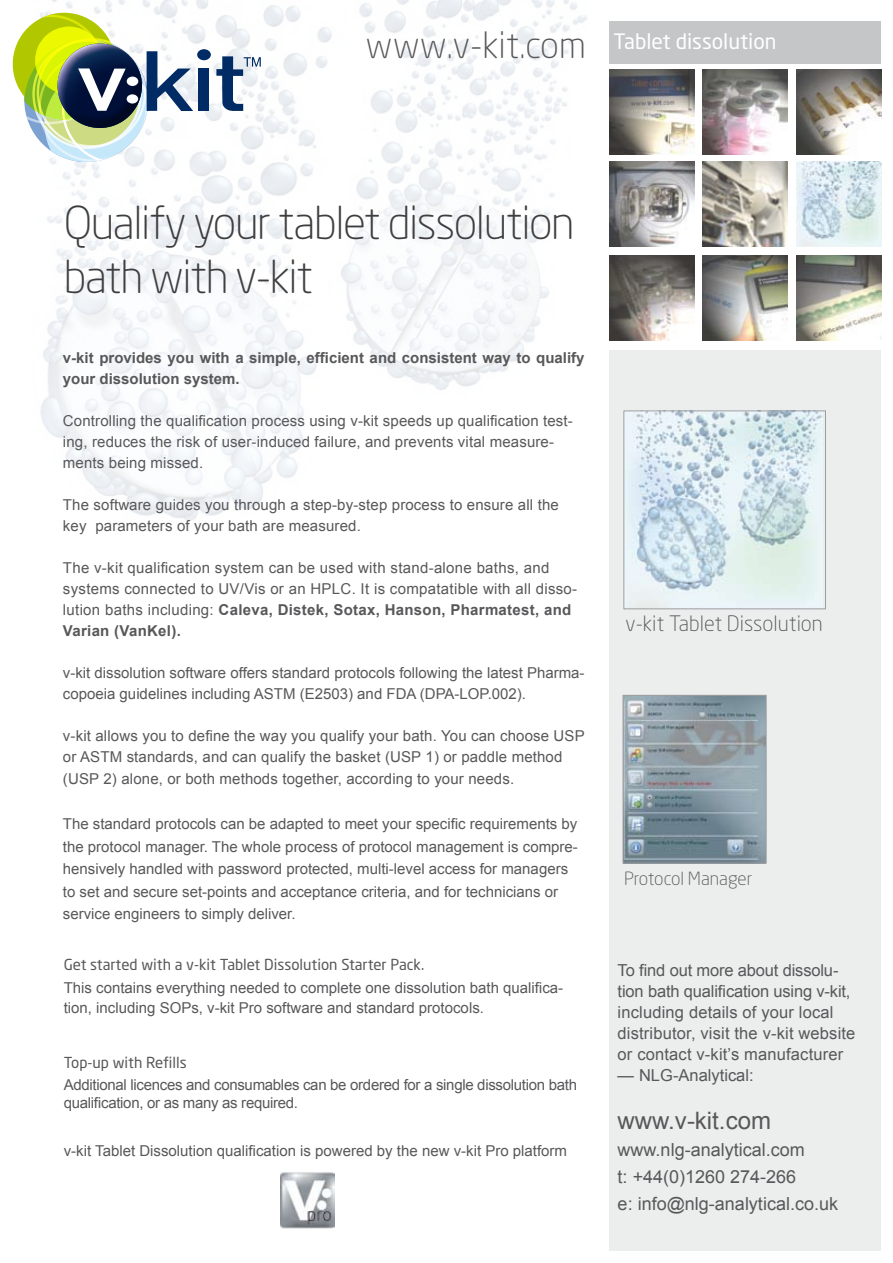
<style>
.page{position:relative;width:893px;height:1263px;background:#fff}
.page>*{position:absolute;margin:0;border:0;box-sizing:border-box;transform-origin:0 0}
.t1{font:300 45px/54px "Neo Sans";letter-spacing:-.03em;color:#3e3e40}
.t2{font:24px "Arial";color:#58585a}
.t3{font:21px "Neo Sans";color:#fff}
.t4{font:300 21px "Neo Sans";color:#58585a}
.t5{font:18px/27px "Arial";color:#58585a}
.t6{font:300 18px "Neo Sans";color:#58585a}
.t7{font:16.5px/21px "Arial";letter-spacing:.01em;color:#58585a}
.t8{font:15px/21px "Arial";color:#58585a}
.t9{font:15px/21px "Arial";letter-spacing:.02em;color:#58585a}
.t10{font:15px/18px "Arial";letter-spacing:-.02em;color:#58585a}
.t11{font:700 15px/21px "Arial";color:#58585a}
.t12{font:15px "Neo Sans";color:#58585a}
.s1{font-weight:300;font-size:36px;color:#58585a}
.s2{font-weight:700}
</style>
<div class="page">
<img style="left:12px;top:1px;width:575px;height:520px">
<div style="left:609px;top:350px;width:271px;height:900px;background:#eceded"></div>
<div style="left:609px;top:21px;width:271px;height:43px;background:#c5c6c8"></div>
<img style="left:703px;top:69px;width:85px;height:85px">
<img style="left:796px;top:69px;width:85px;height:85px">
<img style="left:609px;top:162px;width:85px;height:85px">
<img style="left:609px;top:69px;width:85px;height:85px">
<img style="left:703px;top:162px;width:85px;height:85px">
<img style="left:796px;top:162px;width:85px;height:85px">
<img style="left:609px;top:256px;width:85px;height:85px">
<img style="left:703px;top:256px;width:85px;height:85px">
<img style="left:796px;top:256px;width:85px;height:85px">
<img style="left:626px;top:413px;width:196px;height:194px">
<div style="left:624px;top:411px;width:202px;height:198px;border:1px solid #9c9d9f"></div>
<img style="left:625px;top:697px;width:139px;height:164px">
<div style="left:623px;top:695px;width:143px;height:168px;border:1px solid #9c9d9f"></div>
<svg style="left:13px;top:15px;width:180px;height:147px"></svg>
<div style="left:198px;top:68px;width:11px;height:43px;background:#002b64"></div>
<div style="left:197px;top:49px;width:14px;height:11px;background:#002b64;border-radius:50%"></div>
<svg style="left:216px;top:56px;width:45px;height:55px"></svg>
<img style="left:281px;top:1172px;width:53px;height:57px">
<h3 class="t3" style="left:366px;top:29px;width:412px"><span class="s1">www.v-kit.com</span> Tablet dissolution</h3>
<h1 class="t1" style="left:64px;top:195px;width:512px">Qualify your tablet dissolution bath with v-kit</h1>
<p class="t11" style="left:63px;top:347px;width:523px">v-kit provides you with a simple, efficient and consistent way to qualify your dissolution system.</p>
<p class="t8" style="left:63px;top:410px;width:511px">Controlling the qualification process using v-kit speeds up qualification test&shy;ing, reduces the risk of user-induced failure, and prevents vital measure&shy;ments being missed.</p>
<p class="t8" style="left:63px;top:494px;width:497px">The software guides you through a step-by-step process to ensure all the key parameters of your bath are measured.</p>
<p class="t9" style="left:63px;top:557px;width:516px">The v-kit qualification system can be used with stand-alone baths, and systems connected to UV/Vis or an HPLC. It is compatatible with all disso&shy;lution baths including: <span class="s2">Caleva, Distek, Sotax, Hanson, Pharmatest, and Varian (VanKel).</span></p>
<p class="t8" style="left:63px;top:662px;width:523px">v-kit dissolution software offers standard protocols following the latest Pharma&shy;copoeia guidelines including ASTM (E2503) and FDA (DPA-LOP.002).</p>
<p class="t8" style="left:63px;top:725px;width:523px">v-kit allows you to define the way you qualify your bath. You can choose USP or ASTM standards, and can qualify the basket (USP 1) or paddle method</p>
<p class="t8" style="left:63px;top:769px;width:453px">(USP 2) alone, or both methods together, according to your needs.</p>
<p class="t8" style="left:63px;top:813px;width:516px;line-height:22.5px">The standard protocols can be adapted to meet your specific requirements by the protocol manager. The whole process of protocol management is compre&shy;hensively handled with password protected, multi-level access for managers to set and secure set-points and acceptance criteria, and for technicians or service engineers to simply deliver.</p>
<p class="t12" style="left:64px;top:955px;width:362px">Get started with a v-kit Tablet Dissolution Starter Pack.</p>
<p class="t8" style="left:64px;top:978px;width:501px;line-height:19.5px">This contains everything needed to complete one dissolution bath qualifica&shy;tion, including SOPs, v-kit Pro software and standard protocols.</p>
<p class="t12" style="left:64px;top:1053px;width:125px">Top-up with Refills</p>
<p class="t10" style="left:64px;top:1076px;width:515px">Additional licences and consumables can be ordered for a single dissolution bath qualification, or as many as required.</p>
<p class="t8" style="left:64px;top:1140px;width:505px">v-kit Tablet Dissolution qualification is powered by the new v-kit Pro platform</p>
<h3 class="t4" style="left:626px;top:611px;width:199px">v-kit Tablet Dissolution</h3>
<p class="t6" style="left:624px;top:867px;width:130px">Protocol Manager</p>
<p class="t7" style="left:618px;top:960px;width:239px">To find out more about dissolu&shy;tion bath qualification using v-kit, including details of your local distributor, visit the v-kit website or contact v-kit’s manufacturer</p>
<p class="t7" style="left:618px;top:1065px;width:138px">— NLG-Analytical:</p>
<h2 class="t2" style="left:618px;top:1105px;width:155px">www.v-kit.com</h2>
<p class="t5" style="left:618px;top:1137px;width:222px">www.nlg-analytical.com<br>t: +44(0)1260 274-266<br>e: info@nlg-analytical.co.uk</p>
</div>
